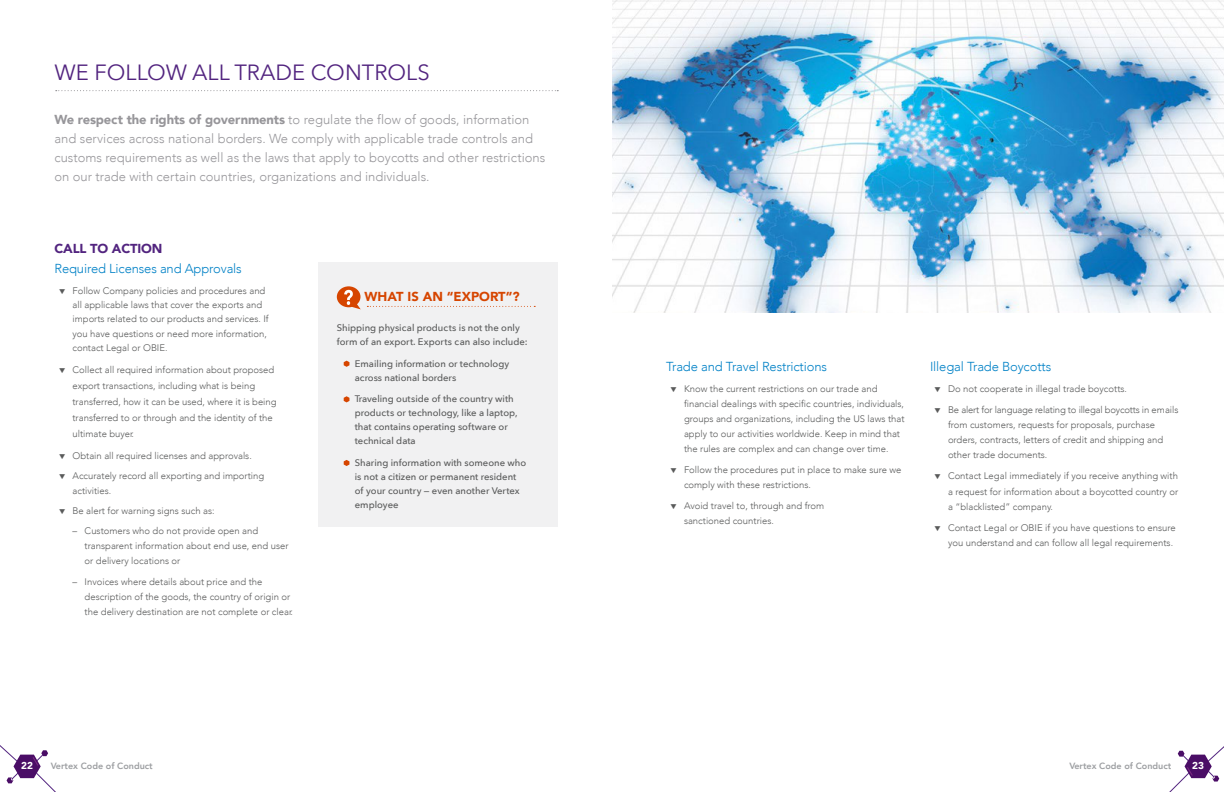
<style>
.page{position:relative;width:1224px;height:792px;background:#fff}
.page>*{position:absolute;margin:0;border:0;box-sizing:border-box;transform-origin:0 0}
.t1{font:22px "Avenir Next";color:#52247f}
.t2{font:300 13px/19px "Avenir";color:#97969a}
.t3{font:300 13px "Avenir";letter-spacing:-.01em;color:#0081c6}
.t4{font:900 13px "Avenir";color:#d64500}
.t5{font:900 13px "Avenir";letter-spacing:-.01em;color:#52247f}
.t6{font:900 10px "Avenir";color:#fff}
.t7{font:300 9.5px/15px "Avenir";color:#595a5a}
.t8{font:500 9.5px/14px "Avenir Next";color:#595a5a}
.t9{font:800 9px "Avenir";color:#9d9fa2}
.s1{font-weight:900}
</style>
<div class="page">
<svg style="left:0;top:745px;width:56px;height:47px"></svg>
<svg style="left:1169px;top:746px;width:55px;height:46px"></svg>
<svg style="left:56px;top:90px;width:502px;height:1px"></svg>
<div style="left:318px;top:262px;width:240px;height:264px;background:#f1f1f2"></div>
<svg style="left:367px;top:306px;width:168px;height:1px"></svg>
<svg style="left:337px;top:286px;width:24px;height:23px"></svg>
<svg style="left:344px;top:361px;width:5px;height:6px"></svg>
<svg style="left:344px;top:396px;width:5px;height:6px"></svg>
<svg style="left:344px;top:460px;width:5px;height:6px"></svg>
<img style="left:612px;top:0;width:612px;height:312px">
<h1 class="t1" style="left:54px;top:53px;width:377px">WE FOLLOW ALL TRADE CONTROLS</h1>
<p class="t2" style="left:54px;top:110px;width:492px"><span class="s1">We respect the rights of governments</span> to regulate the flow of goods, information and services across national borders. We comply with applicable trade controls and customs requirements as well as the laws that apply to boycotts and other restrictions on our trade with certain countries, organizations and individuals.</p>
<h2 class="t5" style="left:54px;top:237px;width:110px">CALL TO ACTION</h2>
<h2 class="t3" style="left:54px;top:261px;width:189px">Required Licenses and Approvals</h2>
<p class="t7" style="left:72px;top:283px;width:198px;line-height:14.4px;text-indent:-14px">▼ Follow Company policies and procedures and all applicable laws that cover the exports and imports related to our products and services. If you have questions or need more information, contact Legal or OBIE.</p>
<p class="t7" style="left:72px;top:361px;width:206px;line-height:16.2px;text-indent:-14px">▼ Collect all required information about proposed export transactions, including what is being transferred, how it can be used, where it is being transferred to or through and the identity of the ultimate buyer.</p>
<p class="t7" style="left:59px;top:448px;width:194px">▼ Obtain all required licenses and approvals.</p>
<p class="t7" style="left:72px;top:468px;width:193px;text-indent:-14px">▼ Accurately record all exporting and importing activities.</p>
<p class="t7" style="left:59px;top:503px;width:157px">▼ Be alert for warning signs such as:</p>
<p class="t7" style="left:85px;top:524px;width:205px;text-indent:-12px">– Customers who do not provide open and transparent information about end use, end user or delivery locations or</p>
<p class="t7" style="left:85px;top:574px;width:210px;text-indent:-12px">– Invoices where details about price and the description of the goods, the country of origin or the delivery destination are not complete or clear.</p>
<h2 class="t4" style="left:365px;top:286px;width:157px">WHAT IS AN “EXPORT”?</h2>
<p class="t8" style="left:337px;top:321px;width:192px">Shipping physical products is not the only form of an export. Exports can also include:</p>
<p class="t8" style="left:355px;top:356px;width:156px">Emailing information or technology across national borders</p>
<p class="t8" style="left:355px;top:392px;width:164px">Traveling outside of the country with products or technology, like a laptop, that contains operating software or technical data</p>
<p class="t8" style="left:355px;top:455px;width:173px">Sharing information with someone who is not a citizen or permanent resident of your country — even another Vertex employee</p>
<h2 class="t3" style="left:666px;top:359px;width:163px">Trade and Travel Restrictions</h2>
<p class="t7" style="left:684px;top:382px;width:222px;text-indent:-13px">▼ Know the current restrictions on our trade and financial dealings with specific countries, individuals, groups and organizations, including the US laws that apply to our activities worldwide. Keep in mind that the rules are complex and can change over time.</p>
<p class="t7" style="left:684px;top:463px;width:219px;text-indent:-13px">▼ Follow the procedures put in place to make sure we comply with these restrictions.</p>
<p class="t7" style="left:684px;top:499px;width:142px;text-indent:-13px">▼ Avoid travel to, through and from sanctioned countries.</p>
<h2 class="t3" style="left:930px;top:359px;width:123px">Illegal Trade Boycotts</h2>
<p class="t7" style="left:935px;top:382px;width:194px">▼ Do not cooperate in illegal trade boycotts.</p>
<p class="t7" style="left:948px;top:403px;width:232px;text-indent:-13px">▼ Be alert for language relating to illegal boycotts in emails from customers, requests for proposals, purchase orders, contracts, letters of credit and shipping and other trade documents.</p>
<p class="t7" style="left:948px;top:469px;width:232px;text-align:justify;text-indent:-13px">▼ Contact Legal immediately if you receive anything with a request for information about a boycotted country or a “blacklisted” company.</p>
<p class="t7" style="left:935px;top:520px;width:243px;text-align:right">▼ Contact Legal or OBIE if you have questions to ensure you understand and can follow all legal requirements.</p>
<p class="t6" style="left:21px;top:757px;width:13px">22</p>
<p class="t9" style="left:51px;top:759px;width:103px">Vertex Code of Conduct</p>
<p class="t9" style="left:1069px;top:759px;width:103px">Vertex Code of Conduct</p>
<p class="t6" style="left:1192px;top:757px;width:13px">23</p>
</div>
